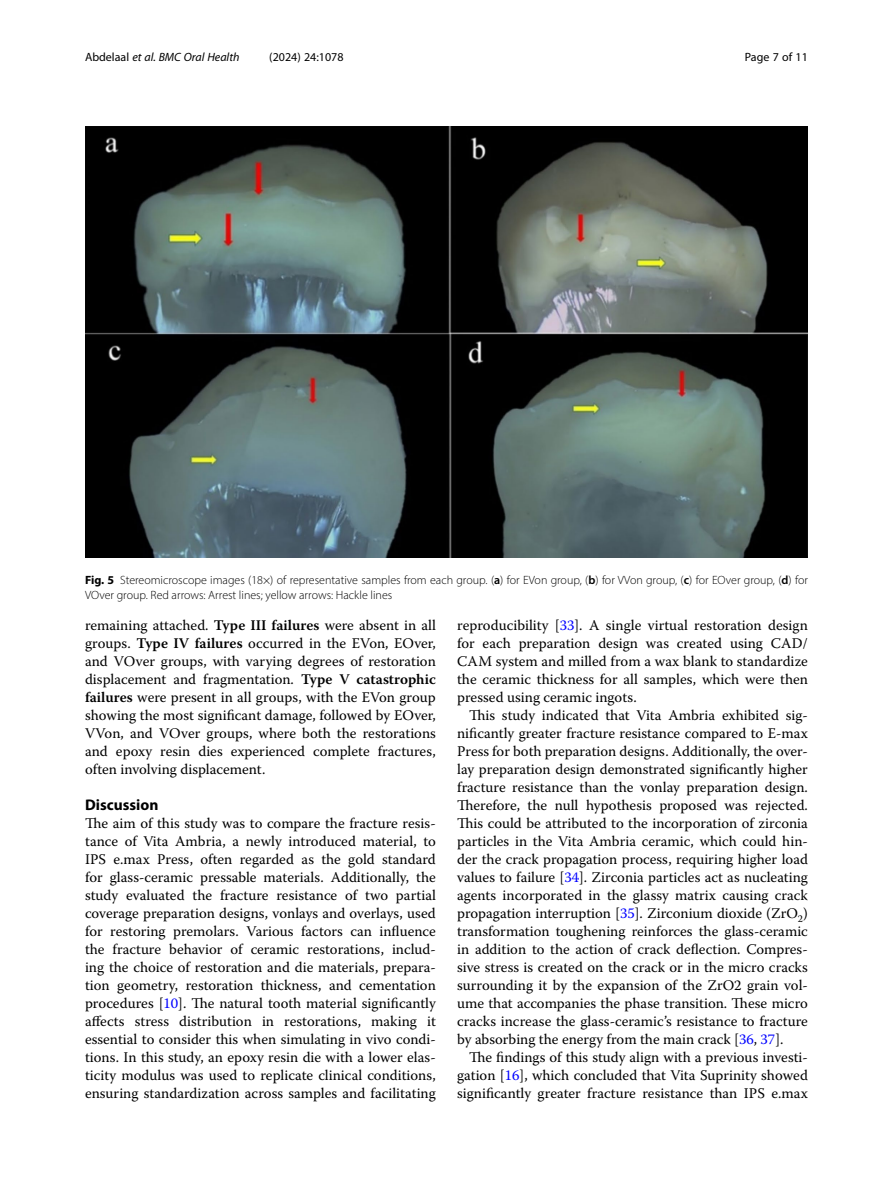
<style>
.page{position:relative;width:893px;height:1191px;background:#fff}
.page>*{position:absolute;margin:0;border:0;box-sizing:border-box;transform-origin:0 0}
.Head_1{font:700 15.45px "Myriad Pro";color:#000}
.Body_Text_Indent{font:14.7px/18px "Warnock Pro";color:#000;text-align:justify}
.Body_Text{font:14.7px/18px "Warnock Pro";color:#000;text-align:justify}
.Figure_Caption{font:300 12px/15px "Myriad Pro";color:#000}
.t1{font:italic 12px "Myriad Pro";color:#000}
.t2{font:12px "Myriad Pro";color:#000}
.s1{font-style:normal}
.s2{font-weight:700}
.s3{font-weight:600}
.s4{color:#00f}
</style>
<div class="page">
<img style="left:85px;top:126px;width:723px;height:431px">
<p class="t1" style="left:85px;top:50px;width:156px"><span class="s1">Abdelaal</span> et al. BMC Oral Health</p>
<p class="t2" style="left:269px;top:50px;width:76px">(2024) 24:1078</p>
<p class="t2" style="left:745px;top:50px;width:65px">Page 7 of 11</p>
<p class="Figure_Caption" style="left:85px;top:572px;width:724px"><span class="s2">Fig. 5</span> Stereomicroscope images (18×) of representative samples from each group. (<span class="s3">a</span>) for EVon group, (<span class="s3">b</span>) for VVon group, (<span class="s3">c</span>) for EOver group, (<span class="s3">d</span>) for<br>VOver group. Red arrows: Arrest lines; yellow arrows: Hackle lines</p>
<p class="Body_Text_Indent" style="left:85px;top:616px;width:352px">remaining attached. <span class="s3">Type III failures</span> were absent in all groups. <span class="s3">Type IV failures</span> occurred in the EVon, EOver, and VOver groups, with varying degrees of restoration displacement and fragmentation. <span class="s3">Type V catastrophic failures</span> were present in all groups, with the EVon group showing the most significant damage, followed by EOver, VVon, and VOver groups, where both the restorations and epoxy resin dies experienced complete fractures, often involving displacement.</p>
<p class="Head_1" style="left:85px;top:795px;width:75px">Discussion</p>
<p class="Body_Text" style="left:85px;top:814px;width:352px">The aim of this study was to compare the fracture resis&shy;tance of Vita Ambria, a newly introduced material, to IPS e.max Press, often regarded as the gold standard for glass-ceramic pressable materials. Additionally, the study evaluated the fracture resistance of two partial coverage preparation designs, vonlays and overlays, used for restoring premolars. Various factors can influence the fracture behavior of ceramic restorations, includ&shy;ing the choice of restoration and die materials, prepara&shy;tion geometry, restoration thickness, and cementation procedures [<span class="s4">10</span>]. The natural tooth material significantly affects stress distribution in restorations, making it essential to consider this when simulating in vivo condi&shy;tions. In this study, an epoxy resin die with a lower elas&shy;ticity modulus was used to replicate clinical conditions, ensuring standardization across samples and facilitating</p>
<p class="Body_Text" style="left:457px;top:616px;width:352px">reproducibility [<span class="s4">33</span>]. A single virtual restoration design for each preparation design was created using CAD/ CAM system and milled from a wax blank to standardize the ceramic thickness for all samples, which were then pressed using ceramic ingots.</p>
<p class="Body_Text_Indent" style="left:457px;top:706px;width:352px;text-indent:12px">This study indicated that Vita Ambria exhibited sig&shy;nificantly greater fracture resistance compared to E-max Press for both preparation designs. Additionally, the over&shy;lay preparation design demonstrated significantly higher fracture resistance than the vonlay preparation design.<br>Therefore, the null hypothesis proposed was rejected.<br>This could be attributed to the incorporation of zirconia particles in the Vita Ambria ceramic, which could hin&shy;der the crack propagation process, requiring higher load values to failure [<span class="s4">34</span>]. Zirconia particles act as nucleating agents incorporated in the glassy matrix causing crack propagation interruption [<span class="s4">35</span>]. Zirconium dioxide (ZrO<sub>2</sub>) transformation toughening reinforces the glass-ceramic in addition to the action of crack deflection. Compres&shy;sive stress is created on the crack or in the micro cracks surrounding it by the expansion of the ZrO2 grain vol&shy;ume that accompanies the phase transition. These micro cracks increase the glass-ceramic’s resistance to fracture by absorbing the energy from the main crack [<span class="s4">36</span>, <span class="s4">37</span>].</p>
<p class="Body_Text_Indent" style="left:457px;top:1048px;width:352px;text-indent:12px">The findings of this study align with a previous investi&shy;gation [<span class="s4">16</span>], which concluded that Vita Suprinity showed significantly greater fracture resistance than IPS e.max</p>
</div>
